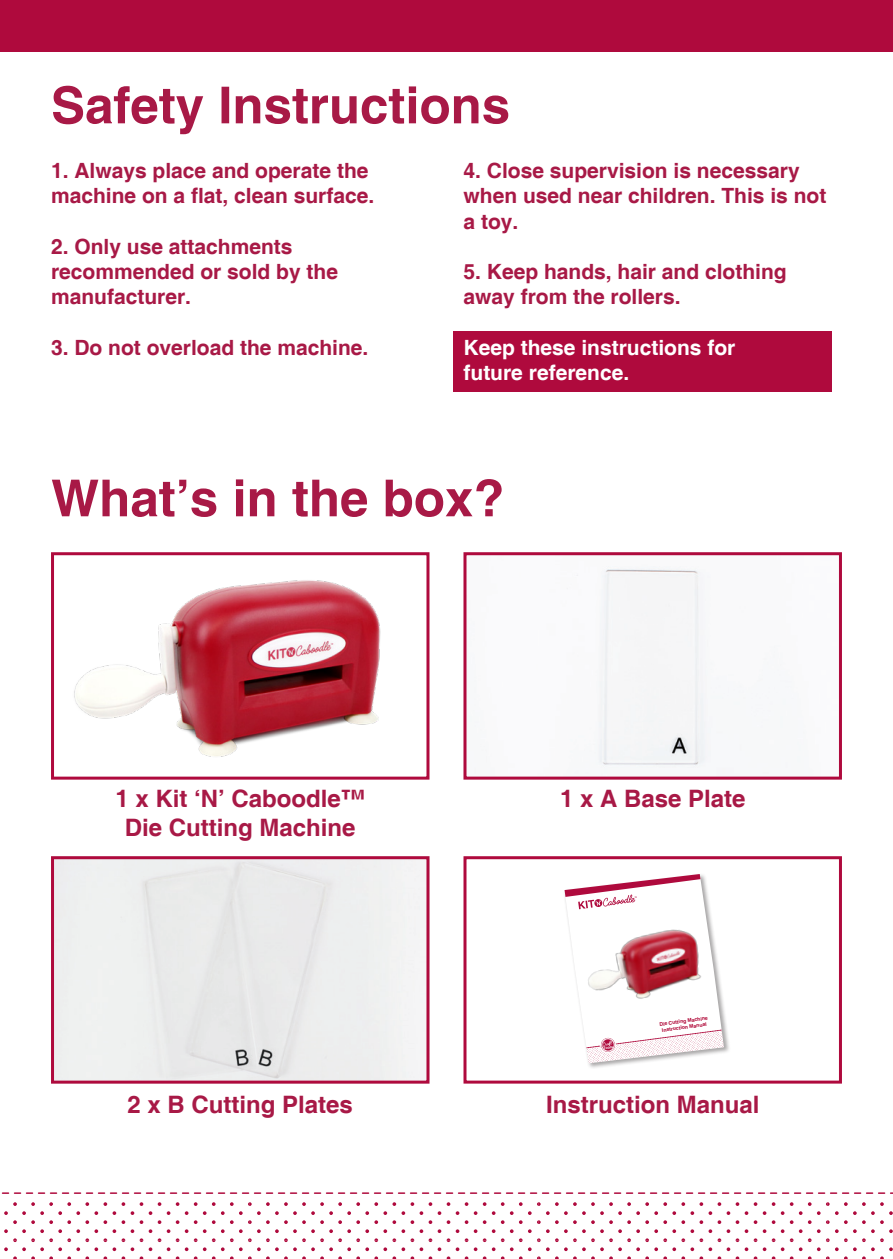
<style>
.page{position:relative;width:893px;height:1259px;background:#fff}
.page>*{position:absolute;margin:0;border:0;box-sizing:border-box;transform-origin:0 0}
.t1{font:700 51px "Helvetica";color:#a81946}
.t2{font:700 24px "Helvetica";color:#a81946}
.t3{font:700 21px/25.2px "Helvetica";color:#a81946}
.t4{font:700 21px "Helvetica";color:#fff}
.t5{font:700 5.1px/6px "Helvetica";color:#ae0032;text-align:center}
</style>
<div class="page">
<div style="left:453px;top:332px;width:378px;height:60px;background:#af0a3d"></div>
<img style="left:74px;top:580px;width:307px;height:177px">
<div style="left:51px;top:552px;width:378px;height:227px;border:3px solid #af0a3d"></div>
<div style="left:55px;top:860px;width:370px;height:219px;background:#edeeee"></div>
<div style="left:51px;top:856px;width:378px;height:227px;border:3px solid #af0a3d"></div>
<div style="left:567px;top:567px;width:144px;height:201px;background:#f6f6f7"></div>
<div style="left:463px;top:552px;width:379px;height:227px;border:3px solid #af0a3d"></div>
<div style="left:463px;top:856px;width:379px;height:227px;background:#fff;border:3px solid #af0a3d"></div>
<div style="left:563px;top:872px;width:167px;height:197px;background:#231f20;opacity:.4"></div>
<svg style="left:565px;top:874px;width:159px;height:189px"></svg>
<img style="left:568px;top:896px;width:151px;height:133px">
<svg style="left:4px;top:1202px;width:889px;height:57px"></svg>
<svg style="left:1px;top:1192px;width:892px;height:2px"></svg>
<div style="left:0;top:0;width:893px;height:52px;background:#af0a3d"></div>
<p class="t1" style="left:51px;top:74px;width:461px">Safety Instructions</p>
<p class="t3" style="left:51px;top:159px;width:325px">1. Always place and operate the machine on a flat, clean surface.</p>
<p class="t3" style="left:51px;top:235px;width:289px">2. Only use attachments recommended or sold by the manufacturer.</p>
<p class="t3" style="left:51px;top:336px;width:319px">3. Do not overload the machine.</p>
<p class="t3" style="left:463px;top:159px;width:364px">4. Close supervision is necessary when used near children. This is not a toy.</p>
<p class="t3" style="left:463px;top:260px;width:325px">5. Keep hands, hair and clothing away from the rollers.</p>
<p class="t4" style="left:463px;top:334px;width:273px">Keep these instructions for</p>
<p class="t4" style="left:463px;top:360px;width:167px">future reference.</p>
<p class="t1" style="left:51px;top:467px;width:455px">What’s in the box?</p>
<p class="t2" style="left:116px;top:784px;width:251px">1 x Kit ‘N’ Caboodle™</p>
<p class="t2" style="left:125px;top:812px;width:232px">Die Cutting Machine</p>
<p class="t2" style="left:128px;top:1089px;width:227px">2 x B Cutting Plates</p>
<p class="t2" style="left:560px;top:784px;width:187px">1 x A Base Plate</p>
<p class="t5" style="left:659px;top:1021px;width:50px;rotate:-8deg">Die Cutting Machine<br>Instruction Manual</p>
<p class="t2" style="left:546px;top:1089px;width:215px">Instruction Manual</p>
</div>
